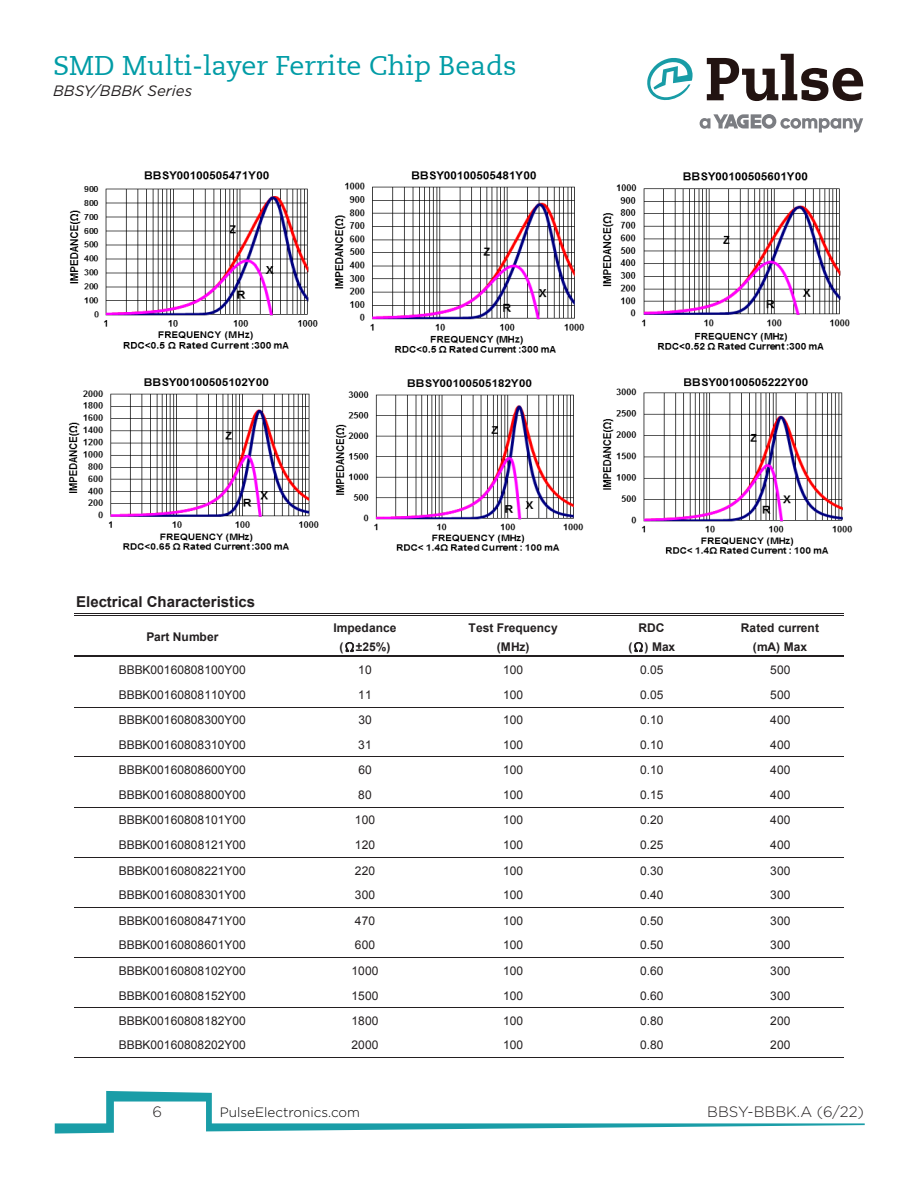
<style>
.page{position:relative;width:918px;height:1188px;background:#fff}
.page>*{position:absolute;margin:0;border:0;box-sizing:border-box;transform-origin:0 0}
.t1{font:27px "Caecilia LT";color:#009ca6}
.t2{font:700 15px "Arial";letter-spacing:-.005em;color:#231f20}
.t3{font:300 15px "Gotham";color:#231f20}
.t4{font:italic 15px "Gotham";color:#231f20}
.t5{font:300 13.5px "Gotham";color:#000}
.t6{font:12px "Arial";letter-spacing:.005em;color:#231f20}
.t7{font:700 12px/19.5px "Arial";letter-spacing:.005em;color:#231f20;text-align:center}
.s1{font-family:"Ming Li U";font-weight:400}
</style>
<div class="page">
<svg style="left:700px;top:114px;width:163px;height:19px"></svg>
<svg style="left:707px;top:54px;width:156px;height:47px"></svg>
<svg style="left:647px;top:58px;width:46px;height:43px"></svg>
<svg style="left:55px;top:1091px;width:810px;height:43px"></svg>
<hr style="left:74px;top:614px;width:217px;height:1px;background:#231f20">
<hr style="left:74px;top:615px;width:217px;height:1px;background:#231f20">
<hr style="left:293px;top:614px;width:146px;height:1px;background:#231f20">
<hr style="left:293px;top:615px;width:146px;height:1px;background:#231f20">
<hr style="left:441px;top:614px;width:146px;height:1px;background:#231f20">
<hr style="left:441px;top:615px;width:146px;height:1px;background:#231f20">
<hr style="left:589px;top:614px;width:127px;height:1px;background:#231f20">
<hr style="left:589px;top:615px;width:127px;height:1px;background:#231f20">
<hr style="left:718px;top:614px;width:126px;height:1px;background:#231f20">
<hr style="left:718px;top:615px;width:126px;height:1px;background:#231f20">
<hr style="left:74px;top:655px;width:217px;height:1px;background:#231f20">
<hr style="left:74px;top:656px;width:217px;height:1px;background:#231f20">
<hr style="left:293px;top:655px;width:146px;height:1px;background:#231f20">
<hr style="left:293px;top:656px;width:146px;height:1px;background:#231f20">
<hr style="left:441px;top:655px;width:146px;height:1px;background:#231f20">
<hr style="left:441px;top:656px;width:146px;height:1px;background:#231f20">
<hr style="left:589px;top:655px;width:127px;height:1px;background:#231f20">
<hr style="left:589px;top:656px;width:127px;height:1px;background:#231f20">
<hr style="left:718px;top:655px;width:126px;height:1px;background:#231f20">
<hr style="left:718px;top:656px;width:126px;height:1px;background:#231f20">
<hr style="left:74px;top:707px;width:217px;height:1px;background:#231f20">
<hr style="left:292px;top:707px;width:147px;height:1px;background:#231f20">
<hr style="left:440px;top:707px;width:147px;height:1px;background:#231f20">
<hr style="left:588px;top:707px;width:128px;height:1px;background:#231f20">
<hr style="left:717px;top:707px;width:127px;height:1px;background:#231f20">
<hr style="left:74px;top:757px;width:217px;height:1px;background:#231f20">
<hr style="left:292px;top:757px;width:147px;height:1px;background:#231f20">
<hr style="left:440px;top:757px;width:147px;height:1px;background:#231f20">
<hr style="left:588px;top:757px;width:128px;height:1px;background:#231f20">
<hr style="left:717px;top:757px;width:127px;height:1px;background:#231f20">
<hr style="left:74px;top:807px;width:217px;height:1px;background:#231f20">
<hr style="left:292px;top:807px;width:147px;height:1px;background:#231f20">
<hr style="left:440px;top:807px;width:147px;height:1px;background:#231f20">
<hr style="left:588px;top:807px;width:128px;height:1px;background:#231f20">
<hr style="left:717px;top:807px;width:127px;height:1px;background:#231f20">
<hr style="left:74px;top:857px;width:217px;height:1px;background:#231f20">
<hr style="left:292px;top:857px;width:147px;height:1px;background:#231f20">
<hr style="left:440px;top:857px;width:147px;height:1px;background:#231f20">
<hr style="left:588px;top:857px;width:128px;height:1px;background:#231f20">
<hr style="left:717px;top:857px;width:127px;height:1px;background:#231f20">
<hr style="left:74px;top:907px;width:217px;height:1px;background:#231f20">
<hr style="left:292px;top:907px;width:147px;height:1px;background:#231f20">
<hr style="left:440px;top:907px;width:147px;height:1px;background:#231f20">
<hr style="left:588px;top:907px;width:128px;height:1px;background:#231f20">
<hr style="left:717px;top:907px;width:127px;height:1px;background:#231f20">
<hr style="left:74px;top:957px;width:217px;height:1px;background:#231f20">
<hr style="left:292px;top:957px;width:147px;height:1px;background:#231f20">
<hr style="left:440px;top:957px;width:147px;height:1px;background:#231f20">
<hr style="left:588px;top:957px;width:128px;height:1px;background:#231f20">
<hr style="left:717px;top:957px;width:127px;height:1px;background:#231f20">
<hr style="left:74px;top:1007px;width:217px;height:1px;background:#231f20">
<hr style="left:292px;top:1007px;width:147px;height:1px;background:#231f20">
<hr style="left:440px;top:1007px;width:147px;height:1px;background:#231f20">
<hr style="left:588px;top:1007px;width:128px;height:1px;background:#231f20">
<hr style="left:717px;top:1007px;width:127px;height:1px;background:#231f20">
<hr style="left:74px;top:1057px;width:217px;height:1px;background:#231f20">
<hr style="left:292px;top:1057px;width:147px;height:1px;background:#231f20">
<hr style="left:440px;top:1057px;width:147px;height:1px;background:#231f20">
<hr style="left:588px;top:1057px;width:128px;height:1px;background:#231f20">
<hr style="left:717px;top:1057px;width:127px;height:1px;background:#231f20">
<img style="left:69px;top:171px;width:249px;height:178px">
<img style="left:334px;top:171px;width:250px;height:182px">
<img style="left:602px;top:172px;width:248px;height:178px">
<img style="left:68px;top:378px;width:251px;height:172px">
<img style="left:335px;top:379px;width:249px;height:172px">
<img style="left:602px;top:378px;width:251px;height:176px">
<h1 class="t1" style="left:53px;top:50px;width:465px">SMD Multi-layer Ferrite Chip Beads</h1>
<p class="t4" style="left:53px;top:81px;width:140px">BBSY/BBBK Series</p>
<p class="t2" style="left:76px;top:592px;width:180px">Electrical Characteristics</p>
<p class="t7" style="left:146px;top:628px;width:74px">Part Number</p>
<p class="t7" style="left:334px;top:618px;width:64px">Impedance (<span class="s1">Ω</span>±25%)</p>
<p class="t7" style="left:469px;top:618px;width:91px">Test Frequency (MHz)</p>
<p class="t7" style="left:628px;top:618px;width:48px">RDC (<span class="s1">Ω</span>) Max</p>
<p class="t7" style="left:741px;top:618px;width:80px">Rated current (mA) Max</p>
<p class="t6" style="left:119px;top:662px;width:128px">BBBK00160808100Y00</p>
<p class="t6" style="left:358px;top:662px;width:15px">10</p>
<p class="t6" style="left:503px;top:662px;width:22px">100</p>
<p class="t6" style="left:640px;top:662px;width:25px">0.05</p>
<p class="t6" style="left:770px;top:662px;width:22px">500</p>
<p class="t6" style="left:119px;top:687px;width:128px">BBBK00160808110Y00</p>
<p class="t6" style="left:358px;top:687px;width:15px">11</p>
<p class="t6" style="left:503px;top:687px;width:22px">100</p>
<p class="t6" style="left:640px;top:687px;width:25px">0.05</p>
<p class="t6" style="left:770px;top:687px;width:22px">500</p>
<p class="t6" style="left:119px;top:712px;width:128px">BBBK00160808300Y00</p>
<p class="t6" style="left:358px;top:712px;width:15px">30</p>
<p class="t6" style="left:503px;top:712px;width:22px">100</p>
<p class="t6" style="left:640px;top:712px;width:25px">0.10</p>
<p class="t6" style="left:770px;top:712px;width:22px">400</p>
<p class="t6" style="left:119px;top:737px;width:128px">BBBK00160808310Y00</p>
<p class="t6" style="left:358px;top:737px;width:15px">31</p>
<p class="t6" style="left:503px;top:737px;width:22px">100</p>
<p class="t6" style="left:640px;top:737px;width:25px">0.10</p>
<p class="t6" style="left:770px;top:737px;width:22px">400</p>
<p class="t6" style="left:119px;top:762px;width:128px">BBBK00160808600Y00</p>
<p class="t6" style="left:358px;top:762px;width:15px">60</p>
<p class="t6" style="left:503px;top:762px;width:22px">100</p>
<p class="t6" style="left:640px;top:762px;width:25px">0.10</p>
<p class="t6" style="left:770px;top:762px;width:22px">400</p>
<p class="t6" style="left:119px;top:787px;width:128px">BBBK00160808800Y00</p>
<p class="t6" style="left:358px;top:787px;width:15px">80</p>
<p class="t6" style="left:503px;top:787px;width:22px">100</p>
<p class="t6" style="left:640px;top:787px;width:25px">0.15</p>
<p class="t6" style="left:770px;top:787px;width:22px">400</p>
<p class="t6" style="left:119px;top:812px;width:128px">BBBK00160808101Y00</p>
<p class="t6" style="left:355px;top:812px;width:22px">100</p>
<p class="t6" style="left:503px;top:812px;width:22px">100</p>
<p class="t6" style="left:640px;top:812px;width:25px">0.20</p>
<p class="t6" style="left:770px;top:812px;width:22px">400</p>
<p class="t6" style="left:119px;top:837px;width:129px">BBBK00160808121Y00</p>
<p class="t6" style="left:355px;top:837px;width:22px">120</p>
<p class="t6" style="left:503px;top:837px;width:22px">100</p>
<p class="t6" style="left:640px;top:837px;width:25px">0.25</p>
<p class="t6" style="left:770px;top:837px;width:22px">400</p>
<p class="t6" style="left:119px;top:863px;width:128px">BBBK00160808221Y00</p>
<p class="t6" style="left:355px;top:863px;width:22px">220</p>
<p class="t6" style="left:503px;top:863px;width:22px">100</p>
<p class="t6" style="left:640px;top:863px;width:25px">0.30</p>
<p class="t6" style="left:770px;top:863px;width:22px">300</p>
<p class="t6" style="left:119px;top:887px;width:128px">BBBK00160808301Y00</p>
<p class="t6" style="left:355px;top:887px;width:22px">300</p>
<p class="t6" style="left:503px;top:887px;width:22px">100</p>
<p class="t6" style="left:640px;top:887px;width:25px">0.40</p>
<p class="t6" style="left:770px;top:887px;width:22px">300</p>
<p class="t6" style="left:119px;top:912px;width:128px">BBBK00160808471Y00</p>
<p class="t6" style="left:355px;top:912px;width:22px">470</p>
<p class="t6" style="left:503px;top:912px;width:22px">100</p>
<p class="t6" style="left:640px;top:912px;width:25px">0.50</p>
<p class="t6" style="left:770px;top:912px;width:22px">300</p>
<p class="t6" style="left:119px;top:937px;width:128px">BBBK00160808601Y00</p>
<p class="t6" style="left:355px;top:937px;width:22px">600</p>
<p class="t6" style="left:503px;top:937px;width:22px">100</p>
<p class="t6" style="left:640px;top:937px;width:25px">0.50</p>
<p class="t6" style="left:770px;top:937px;width:22px">300</p>
<p class="t6" style="left:119px;top:963px;width:128px">BBBK00160808102Y00</p>
<p class="t6" style="left:352px;top:963px;width:28px">1000</p>
<p class="t6" style="left:503px;top:963px;width:22px">100</p>
<p class="t6" style="left:640px;top:963px;width:25px">0.60</p>
<p class="t6" style="left:770px;top:963px;width:22px">300</p>
<p class="t6" style="left:119px;top:988px;width:128px">BBBK00160808152Y00</p>
<p class="t6" style="left:352px;top:988px;width:28px">1500</p>
<p class="t6" style="left:503px;top:988px;width:22px">100</p>
<p class="t6" style="left:640px;top:988px;width:25px">0.60</p>
<p class="t6" style="left:770px;top:988px;width:22px">300</p>
<p class="t6" style="left:119px;top:1013px;width:128px">BBBK00160808182Y00</p>
<p class="t6" style="left:352px;top:1013px;width:28px">1800</p>
<p class="t6" style="left:503px;top:1013px;width:22px">100</p>
<p class="t6" style="left:640px;top:1013px;width:25px">0.80</p>
<p class="t6" style="left:770px;top:1013px;width:22px">200</p>
<p class="t6" style="left:119px;top:1037px;width:128px">BBBK00160808202Y00</p>
<p class="t6" style="left:352px;top:1037px;width:28px">2000</p>
<p class="t6" style="left:503px;top:1037px;width:22px">100</p>
<p class="t6" style="left:640px;top:1037px;width:25px">0.80</p>
<p class="t6" style="left:770px;top:1037px;width:22px">200</p>
<p class="t3" style="left:152px;top:1103px;width:11px">6</p>
<p class="t5" style="left:220px;top:1104px;width:142px">PulseElectronics.com</p>
<p class="t3" style="left:707px;top:1103px;width:158px">BBSY-BBBK.A (6/22)</p>
<p class="t6" style="left:770px;top:1113px;width:22px">200</p>
</div>
